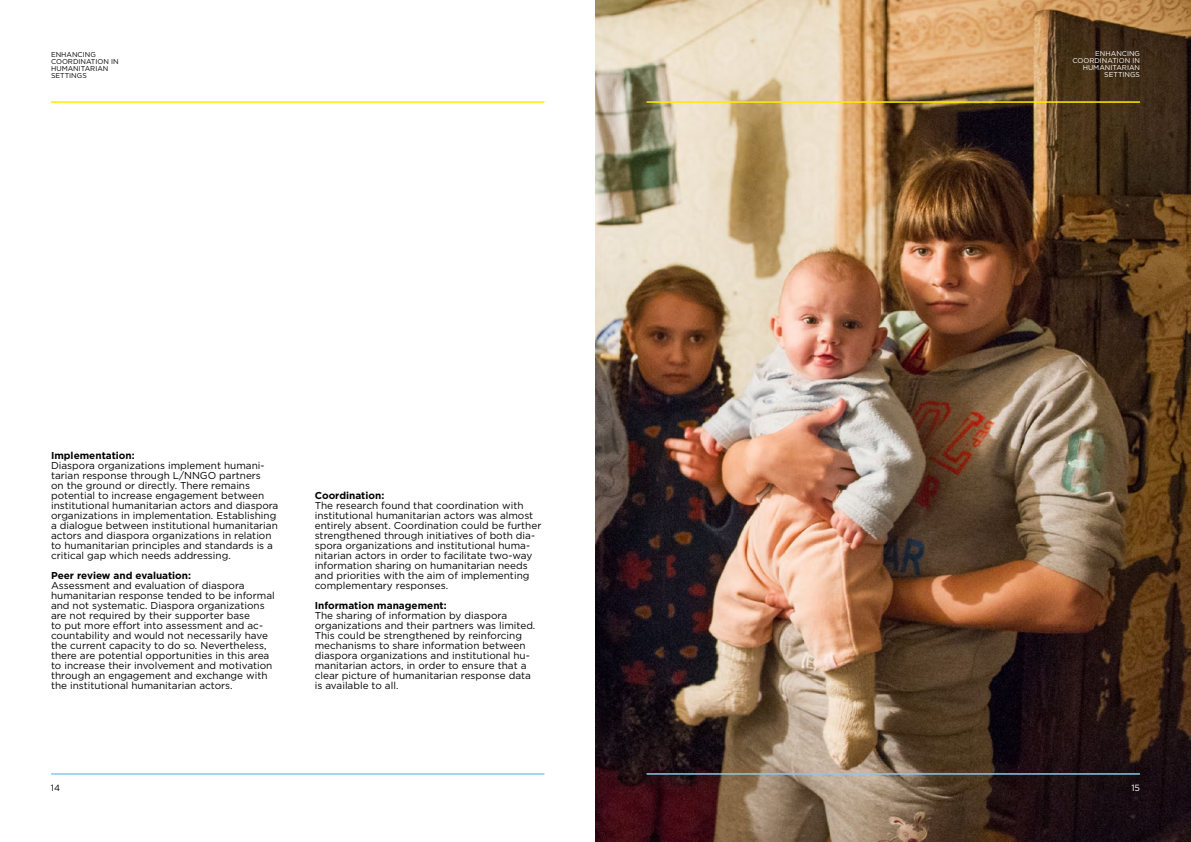
<style>
.page{position:relative;width:1191px;height:842px;background:#fff}
.page>*{position:absolute;margin:0;border:0;box-sizing:border-box;transform-origin:0 0}
.t1{font:10px/10px "Gotham";color:#010202}
.t2{font:700 10px "Gotham";color:#010202}
.t3{font:9px "Gotham";color:#000}
.t4{font:9px "Gotham";color:#fff}
.t5{font:7px/7px "Gotham";color:#fff;text-align:right}
.t6{font:7px/7px "Gotham";color:#000}
</style>
<div class="page">
<img style="left:595px;top:0;width:596px;height:842px">
<hr style="left:51px;top:101px;width:493px;height:2px;background:#ffeb01">
<hr style="left:646px;top:101px;width:494px;height:2px;background:#ffeb01">
<hr style="left:51px;top:773px;width:493px;height:2px;background:#88cae7">
<hr style="left:646px;top:773px;width:494px;height:2px;background:#88cae7">
<p class="t6" style="left:51px;top:51px;width:69px">ENHANCING<br>COORDINATION IN<br>HUMANITARIAN<br>SETTINGS</p>
<p class="t2" style="left:51px;top:449px;width:85px">Implementation:</p>
<p class="t1" style="left:51px;top:460px;width:229px">Diaspora organizations implement humani&shy;tarian response through L/NNGO partners<br>on the ground or directly. There remains potential to increase engagement between institutional humanitarian actors and diaspora organizations in implementation. Establishing a dialogue between institutional humanitarian actors and diaspora organizations in relation to humanitarian principles and standards is a critical gap which needs addressing.</p>
<p class="t2" style="left:51px;top:569px;width:142px">Peer review and evaluation:</p>
<p class="t1" style="left:51px;top:580px;width:225px">Assessment and evaluation of diaspora humanitarian response tended to be informal and not systematic. Diaspora organizations are not required by their supporter base<br>to put more effort into assessment and ac&shy;countability and would not necessarily have the current capacity to do so. Nevertheless, there are potential opportunities in this area to increase their involvement and motivation through an engagement and exchange with the institutional humanitarian actors.</p>
<p class="t2" style="left:315px;top:489px;width:71px">Coordination:</p>
<p class="t1" style="left:315px;top:500px;width:228px">The research found that coordination with institutional humanitarian actors was almost entirely absent. Coordination could be further strengthened through initiatives of both dia&shy;spora organizations and institutional huma&shy;nitarian actors in order to facilitate two-way information sharing on humanitarian needs and priorities with the aim of implementing complementary responses.</p>
<p class="t2" style="left:315px;top:599px;width:133px">Information management:</p>
<p class="t1" style="left:315px;top:610px;width:222px">The sharing of information by diaspora organizations and their partners was limited.<br>This could be strengthened by reinforcing mechanisms to share information between diaspora organizations and institutional hu&shy;manitarian actors, in order to ensure that a clear picture of humanitarian response data is available to all.</p>
<p class="t5" style="left:1072px;top:50px;width:69px">ENHANCING<br>COORDINATION IN<br>HUMANITARIAN<br>SETTINGS</p>
<p class="t3" style="left:51px;top:782px;width:11px">14</p>
<p class="t4" style="left:1131px;top:782px;width:10px">15</p>
</div>
